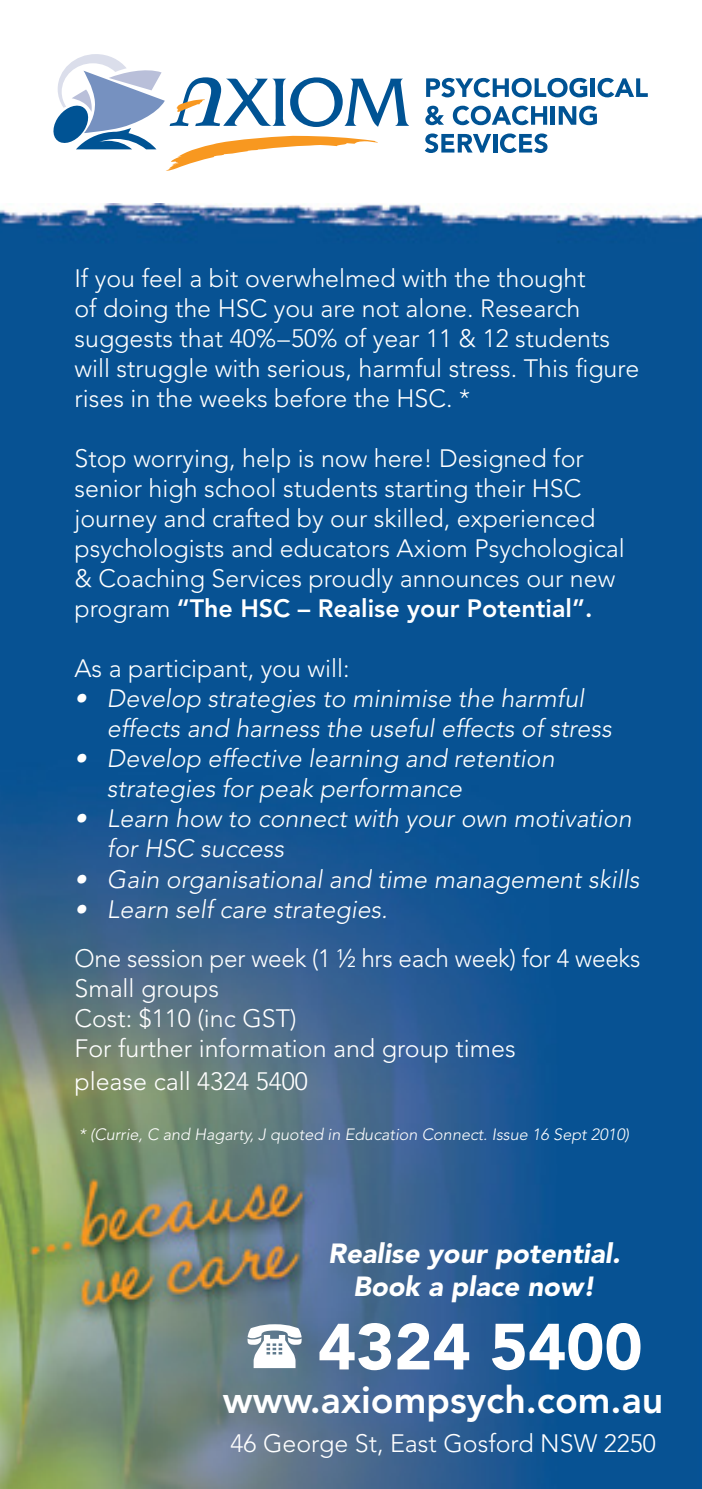
<style>
.page{position:relative;width:702px;height:1489px;background:#fff}
.page>*{position:absolute;margin:0;border:0;box-sizing:border-box;transform-origin:0 0}
.t1{font:800 37.5px "Avenir";color:#fff}
.t2{font:italic 900 27.5px/33px "Avenir";color:#fff;text-align:center}
.t3{font:300 25px/30px "Avenir";color:#fff}
.t4{font:italic 300 25px/30px "Avenir";color:#fff}
.t5{font:italic 300 16.25px "Avenir";color:#fff}
.s1{font-weight:800}
</style>
<div class="page">
<img style="left:0;top:204px;width:702px;height:1284px">
<svg style="left:426px;top:78px;width:161px;height:19px"></svg>
<hr style="left:590px;top:78px;width:4px;height:19px;background:#005394">
<svg style="left:597px;top:78px;width:50px;height:19px"></svg>
<svg style="left:425px;top:106px;width:19px;height:19px"></svg>
<svg style="left:453px;top:106px;width:94px;height:19px"></svg>
<hr style="left:551px;top:106px;width:4px;height:19px;background:#005394">
<svg style="left:558px;top:106px;width:39px;height:19px"></svg>
<svg style="left:424px;top:133px;width:67px;height:20px"></svg>
<hr style="left:493px;top:134px;width:4px;height:18px;background:#005394">
<svg style="left:500px;top:133px;width:47px;height:20px"></svg>
<svg style="left:53px;top:54px;width:356px;height:117px"></svg>
<svg style="left:247px;top:1324px;width:55px;height:43px"></svg>
<svg style="left:319px;top:1322px;width:72px;height:47px"></svg>
<svg style="left:397px;top:1322px;width:72px;height:47px"></svg>
<svg style="left:492px;top:1322px;width:148px;height:47px"></svg>
<p class="t3" style="left:74px;top:263px;width:566px">If you feel a bit overwhelmed with the thought<br>of doing the HSC you are not alone. Research suggests that 40%–50% of year 11 &amp; 12 students will struggle with serious, harmful stress. This figure rises in the weeks before the HSC. *</p>
<p class="t3" style="left:74px;top:443px;width:552px">Stop worrying, help is now here! Designed for senior high school students starting their HSC journey and crafted by our skilled, experienced psychologists and educators Axiom Psychological &amp; Coaching Services proudly announces our new program <span class="s1">“The HSC – Realise your Potential”.</span></p>
<p class="t3" style="left:74px;top:653px;width:277px">As a participant, you will:</p>
<p class="t4" style="left:107px;top:683px;width:506px;text-indent:-33px">• Develop strategies to minimise the harmful effects and harness the useful effects of stress</p>
<p class="t4" style="left:107px;top:743px;width:449px;text-indent:-33px">• Develop effective learning and retention strategies for peak performance</p>
<p class="t4" style="left:107px;top:803px;width:526px;text-indent:-33px">• Learn how to connect with your own motivation for HSC success</p>
<p class="t4" style="left:74px;top:863px;width:566px">• Gain organisational and time management skills</p>
<p class="t4" style="left:74px;top:893px;width:315px">• Learn self care strategies.</p>
<p class="t3" style="left:74px;top:943px;width:567px">One session per week (1 ½ hrs each week) for 4 weeks<br>Small groups<br>Cost: $110 (inc GST)<br>For further information and group times</p>
<p class="t3" style="left:74px;top:1066px;width:235px">please call 4324 5400</p>
<p class="t5" style="left:79px;top:1124px;width:552px">* (Currie, C and Hagarty, J quoted in Education Connect. Issue 16 Sept 2010)</p>
<p class="t2" style="left:328px;top:1236px;width:293px">Realise your potential.<br>Book a place now!</p>
<h1 class="t1" style="left:223px;top:1377px;width:442px">www.axiompsych.com.au</h1>
<p class="t3" style="left:230px;top:1428px;width:427px">46 George St, East Gosford NSW 2250</p>
</div>
